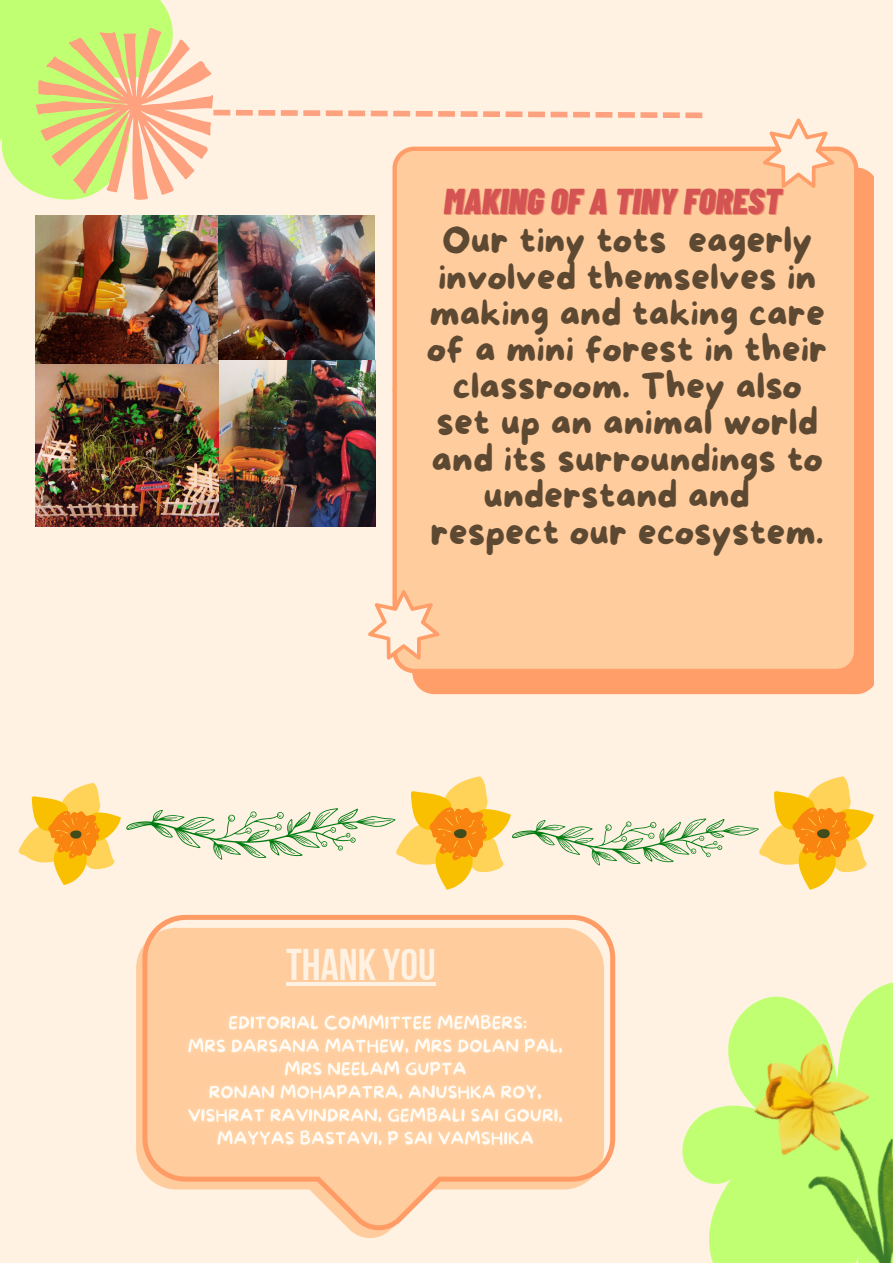
<style>
.page{position:relative;width:893px;height:1264px;background:#fff}
.page>*{position:absolute;margin:0;border:0;box-sizing:border-box;transform-origin:0 0}
.t1{font:44.25px "Bebas Neue Cyrillic";color:#fff2e2}
.t2{font:37.05px/36.5px "More Sugar";color:#5d4932;text-align:center}
.t3{font:italic 900 35.85px "Barlow Condensed";color:#d45454}
</style>
<div class="page">
<div style="left:0;top:0;width:892px;height:1262px;background:#fff2e2"></div>
<svg style="left:682px;top:982px;width:210px;height:280px"></svg>
<img style="left:742px;top:1032px;width:150px;height:230px">
<svg style="left:0;top:0;width:702px;height:200px"></svg>
<div style="left:858px;top:167px;width:15px;height:223px;background:#ff9e68"></div>
<div style="left:392px;top:147px;width:466px;height:243px;background:#ffcc9e"></div>
<svg style="left:762px;top:118px;width:72px;height:70px"></svg>
<div style="left:412px;top:390px;width:461px;height:304px;background:#ff9e68"></div>
<div style="left:392px;top:390px;width:466px;height:283px;background:#ffcc9e"></div>
<svg style="left:368px;top:590px;width:71px;height:70px"></svg>
<svg style="left:136px;top:948px;width:254px;height:290px"></svg>
<svg style="left:142px;top:914px;width:473px;height:316px;fill:#ffcc9e"></svg>
<svg style="left:19px;top:776px;width:854px;height:113px"></svg>
<img style="left:167px;top:993px;width:417px;height:177px">
<svg style="left:286px;top:981px;width:149px;height:4px"></svg>
<div style="left:157px;top:935px;width:78px;height:72px;background:#ffcc9e"></div>
<img style="left:35px;top:360px;width:340px;height:167px">
<img style="left:35px;top:216px;width:184px;height:148px">
<img style="left:219px;top:216px;width:156px;height:143px">
<p class="t3" style="left:443px;top:178px;width:339px">MAKING OF A TINY FOREST</p>
<p class="t2" style="left:427px;top:224px;width:402px">Our tiny tots eagerly involved themselves in making and taking care of a mini forest in their classroom. They also set up an animal world and its surroundings to understand and respect our ecosystem.</p>
<p class="t1" style="left:286px;top:946px;width:151px">THANK YOU</p>
</div>
